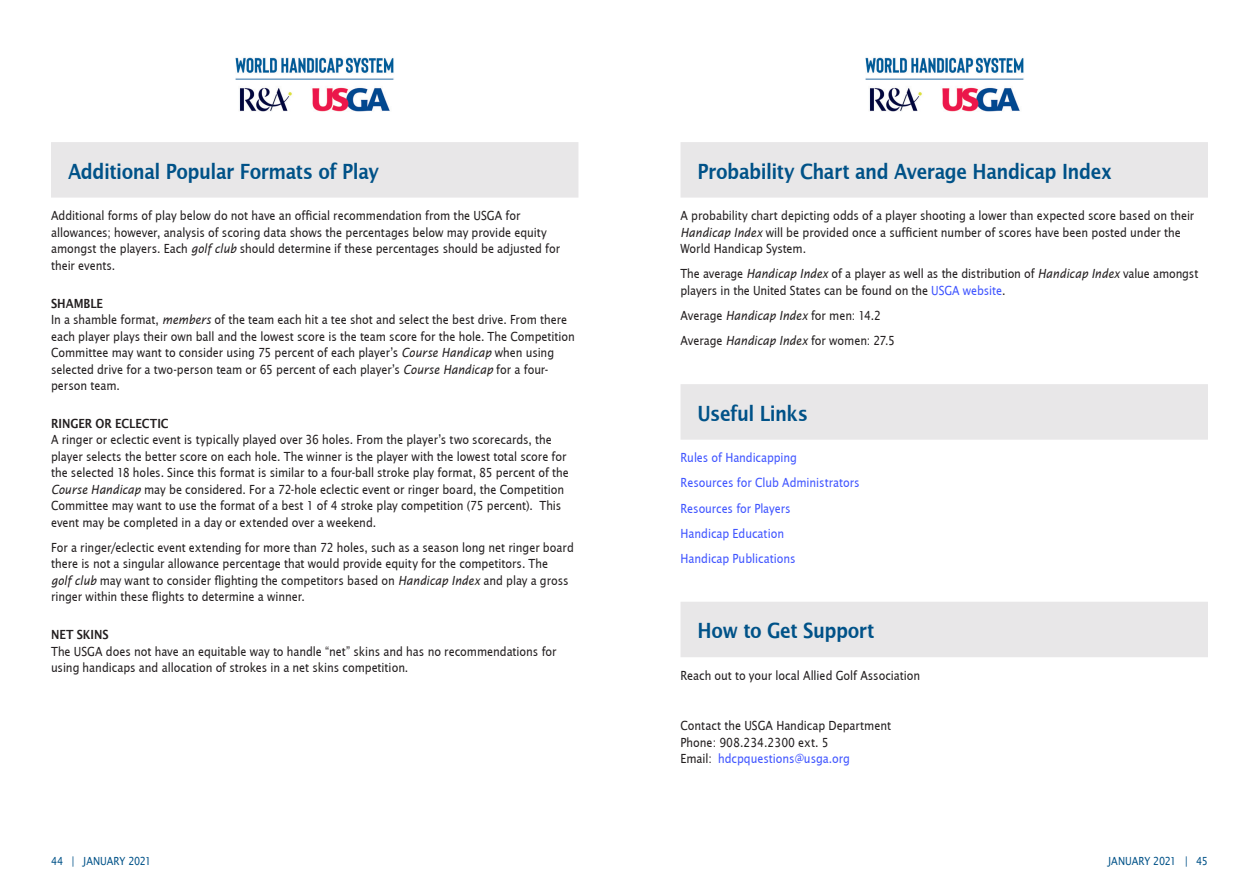
<style>
.page{position:relative;width:1259px;height:893px;background:#fff}
.page>*{position:absolute;margin:0;border:0;box-sizing:border-box;transform-origin:0 0}
.t1{font:22.5px "Lucida San Nar Dem";letter-spacing:-.02em;color:#005288}
.t2{font:13.5px/16.5px "Lucida San Nar Rom";letter-spacing:-.005em;color:#231f20}
.t3{font:13.5px/25px "Lucida San Nar Rom";letter-spacing:-.005em;color:#4055ff}
.t4{font:13.5px "Lucida San Nar Dem";letter-spacing:-.005em;color:#231f20}
.t5{font:12px "Lucida San Nar Rom";letter-spacing:-.01em;color:#005288}
.s1{font-family:"Lucida San Nar Rom Ita"}
.s2{color:#4055ff}
</style>
<div class="page">
<img style="left:235px;top:57px;width:159px;height:55px">
<img style="left:865px;top:57px;width:159px;height:55px">
<div style="left:51px;top:142px;width:527px;height:56px;background:#e8e7e8"></div>
<div style="left:680px;top:142px;width:528px;height:56px;background:#e8e7e8"></div>
<div style="left:680px;top:384px;width:528px;height:56px;background:#e8e7e8"></div>
<div style="left:680px;top:602px;width:528px;height:55px;background:#e8e7e8"></div>
<h1 class="t1" style="left:68px;top:159px;width:312px">Additional Popular Formats of Play</h1>
<p class="t2" style="left:51px;top:208px;width:511px">Additional forms of play below do not have an official recommendation from the USGA for allowances; however, analysis of scoring data shows the percentages below may provide equity amongst the players. Each <span class="s1">golf club</span> should determine if these percentages should be adjusted for their events.</p>
<p class="t4" style="left:51px;top:296px;width:54px">SHAMBLE</p>
<p class="t2" style="left:51px;top:312px;width:525px">In a shamble format, <span class="s1">members</span> of the team each hit a tee shot and select the best drive. From there each player plays their own ball and the lowest score is the team score for the hole. The Competition Committee may want to consider using 75 percent of each player’s <span class="s1">Course Handicap</span> when using selected drive for a two-person team or 65 percent of each player’s <span class="s1">Course Handicap</span> for a four&shy;person team.</p>
<p class="t4" style="left:51px;top:416px;width:119px">RINGER OR ECLECTIC</p>
<p class="t2" style="left:51px;top:432px;width:519px">A ringer or eclectic event is typically played over 36 holes. From the player’s two scorecards, the player selects the better score on each hole. The winner is the player with the lowest total score for the selected 18 holes. Since this format is similar to a four-ball stroke play format, 85 percent of the <span class="s1">Course Handicap</span> may be considered. For a 72-hole eclectic event or ringer board, the Competition Committee may want to use the format of a best 1 of 4 stroke play competition (75 percent). This event may be completed in a day or extended over a weekend.</p>
<p class="t2" style="left:51px;top:540px;width:524px">For a ringer/eclectic event extending for more than 72 holes, such as a season long net ringer board there is not a singular allowance percentage that would provide equity for the competitors. The<br><span class="s1">golf club</span> may want to consider flighting the competitors based on <span class="s1">Handicap Index</span> and play a gross ringer within these flights to determine a winner.</p>
<p class="t4" style="left:51px;top:627px;width:59px">NET SKINS</p>
<p class="t2" style="left:51px;top:644px;width:507px">The USGA does not have an equitable way to handle “net” skins and has no recommendations for using handicaps and allocation of strokes in a net skins competition.</p>
<h1 class="t1" style="left:697px;top:159px;width:416px">Probability Chart and Average Handicap Index</h1>
<p class="t2" style="left:680px;top:208px;width:515px">A probability chart depicting odds of a player shooting a lower than expected score based on their<br><span class="s1">Handicap Index</span> will be provided once a sufficient number of scores have been posted under the<br>World Handicap System.</p>
<p class="t2" style="left:680px;top:266px;width:519px">The average <span class="s1">Handicap Index</span> of a player as well as the distribution of <span class="s1">Handicap Index</span> value amongst players in the United States can be found on the <span class="s2">USGA website</span>.</p>
<p class="t2" style="left:680px;top:304px;width:216px;line-height:25px">Average <span class="s1">Handicap Index</span> for men: 14.2<br>Average <span class="s1">Handicap Index</span> for women: 27.5</p>
<h1 class="t1" style="left:697px;top:401px;width:112px">Useful Links</h1>
<p class="t3" style="left:680px;top:446px;width:181px">Rules of Handicapping<br>Resources for Club Administrators<br>Resources for Players<br>Handicap Education<br>Handicap Publications</p>
<h1 class="t1" style="left:697px;top:618px;width:179px">How to Get Support</h1>
<p class="t2" style="left:680px;top:668px;width:241px">Reach out to your local Allied Golf Association</p>
<p class="t2" style="left:680px;top:718px;width:212px">Contact the USGA Handicap Department<br>Phone: 908.234.2300 ext. 5<br>Email: <span class="s2">hdcpquestions@usga.org</span></p>
<p class="t5" style="left:51px;top:854px;width:102px">44 | JANUARY 2021</p>
<p class="t5" style="left:1108px;top:854px;width:101px">JANUARY 2021 | 45</p>
</div>
